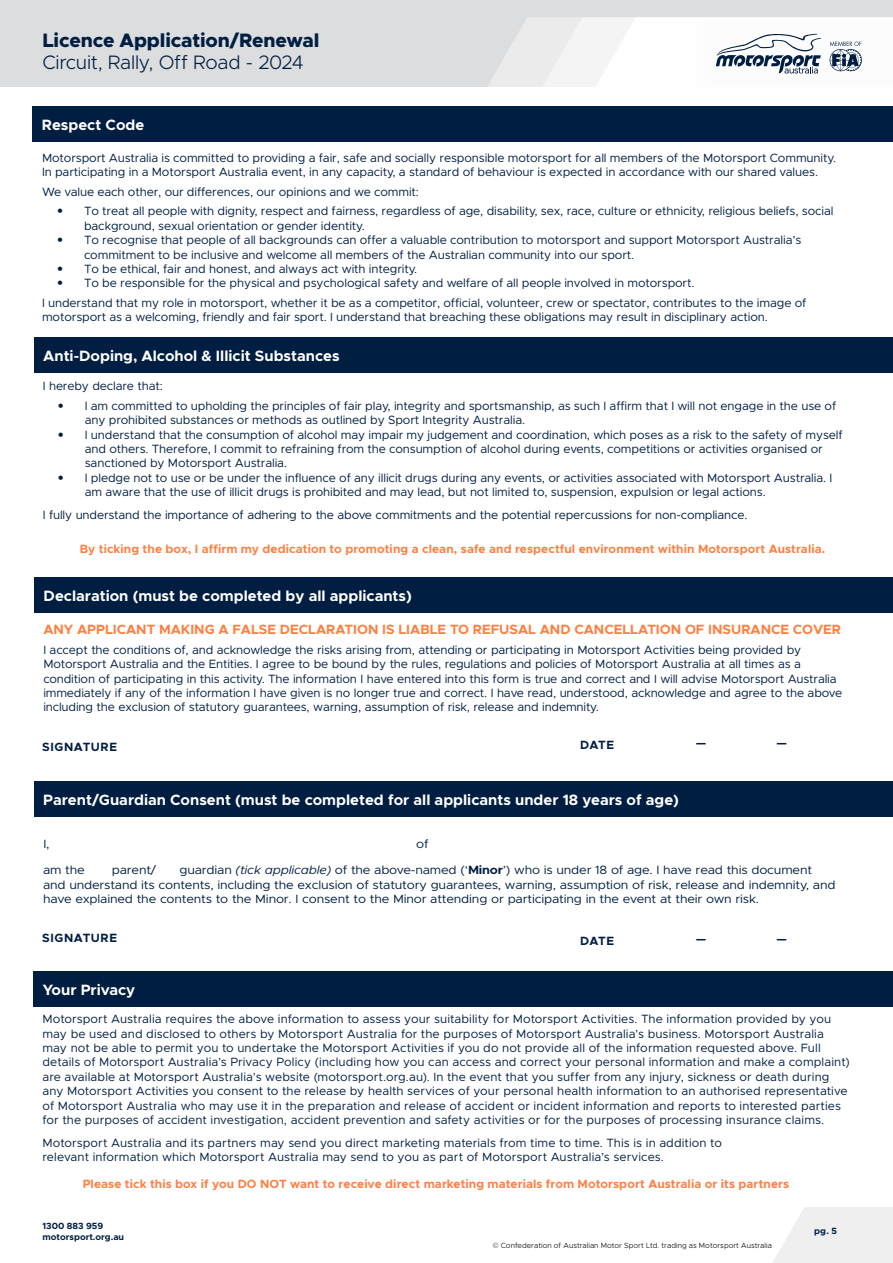
<style>
.page{position:relative;width:893px;height:1263px;background:#fff}
.page>*{position:absolute;margin:0;border:0;box-sizing:border-box;transform-origin:0 0}
.t1{font:800 19.5px "Metropolis";letter-spacing:-.01em;color:#001e42}
.t2{font:300 19.5px "Metropolis";letter-spacing:-.015em;color:#001e42}
.t3{font:700 15px "Metropolis";color:#fff}
.t4{font:700 13.5px "Metropolis";color:#ff7f41}
.t5{font:12px/14.4px "Metropolis";letter-spacing:-.01em;color:#001e42}
.t6{font:12px/14.4px "Metropolis";letter-spacing:-.01em;color:#001e42;scale:1.07 1}
.t7{font:700 12px "Metropolis";letter-spacing:.005em;color:#ff7f41}
.t8{font:700 12px "Metropolis";letter-spacing:.05em;color:#001e42}
.t9{font:700 9px/10.8px "Metropolis";color:#001e42}
.t10{font:300 7.5px "Metropolis";color:#000}
.s1{font-family:"Helvetica Neue LT Std";font-weight:100;font-stretch:condensed}
.s2{font-style:italic}
.s3{font-weight:700}
.s4{font-family:"Montserrat";font-style:italic}
</style>
<div class="page">
<div style="left:0;top:0;width:893px;height:87px;background:#dcddde"></div>
<svg style="left:488px;top:17px;width:405px;height:70px"></svg>
<svg style="left:773px;top:1207px;width:120px;height:56px"></svg>
<div style="left:34px;top:782px;width:859px;height:35px;background:#001e42"></div>
<div style="left:35px;top:577px;width:858px;height:36px;background:#001e42"></div>
<div style="left:34px;top:971px;width:859px;height:35px;background:#001e42"></div>
<div style="left:34px;top:337px;width:859px;height:35px;background:#001e42"></div>
<div style="left:33px;top:106px;width:860px;height:35px;background:#001e42"></div>
<h1 class="t1" style="left:43px;top:28px;width:278px">Licence Application/Renewal</h1>
<h1 class="t2" style="left:43px;top:50px;width:263px">Circuit, Rally, Off Road - 2024</h1>
<p class="t3" style="left:42px;top:115px;width:104px">Respect Code</p>
<p class="t5" style="left:42px;top:151px;width:795px">Motorsport Australia is committed to providing a fair, safe and socially responsible motorsport for all members of the Motorsport Community.<br>In participating in a Motorsport Australia event, in any capacity, a standard of behaviour is expected in accordance with our shared values.</p>
<p class="t5" style="left:42px;top:185px;width:378px">We value each other, our differences, our opinions and we commit:</p>
<p class="t5" style="left:84px;top:204px;width:751px;text-indent:-27px"><span class="s1">•</span> To treat all people with dignity, respect and fairness, regardless of age, disability, sex, race, culture or ethnicity, religious beliefs, social background, sexual orientation or gender identity.</p>
<p class="t5" style="left:84px;top:233px;width:719px;text-indent:-27px"><span class="s1">•</span> To recognise that people of all backgrounds can offer a valuable contribution to motorsport and support Motorsport Australia’s commitment to be inclusive and welcome all members of the Australian community into our sport.</p>
<p class="t5" style="left:57px;top:262px;width:362px"><span class="s1">•</span> To be ethical, fair and honest, and always act with integrity.</p>
<p class="t5" style="left:42px;top:274px;width:766px;line-height:19.5px;text-indent:15px"><span class="s1">•</span> To be responsible for the physical and psychological safety and welfare of all people involved in motorsport.<br>I understand that my role in motorsport, whether it be as a competitor, official, volunteer, crew or spectator, contributes to the image of</p>
<p class="t5" style="left:42px;top:310px;width:727px">motorsport as a welcoming, friendly and fair sport. I understand that breaching these obligations may result in disciplinary action.</p>
<p class="t3" style="left:43px;top:346px;width:298px">Anti-Doping, Alcohol &amp; Illicit Substances</p>
<p class="t5" style="left:43px;top:379px;width:121px">I hereby declare that:</p>
<p class="t5" style="left:85px;top:398px;width:753px;text-indent:-27px"><span class="s1">•</span> I am committed to upholding the principles of fair play, integrity and sportsmanship, as such I affirm that I will not engage in the use of any prohibited substances or methods as outlined by Sport Integrity Australia.</p>
<p class="t5" style="left:85px;top:427px;width:759px;text-indent:-27px"><span class="s1">•</span> I understand that the consumption of alcohol may impair my judgement and coordination, which poses as a risk to the safety of myself and others. Therefore, I commit to refraining from the consumption of alcohol during events, competitions or activities organised or sanctioned by Motorsport Australia.</p>
<p class="t5" style="left:85px;top:470px;width:749px;text-indent:-27px"><span class="s1">•</span> I pledge not to use or be under the influence of any illicit drugs during any events, or activities associated with Motorsport Australia. I am aware that the use of illicit drugs is prohibited and may lead, but not limited to, suspension, expulsion or legal actions.</p>
<p class="t5" style="left:43px;top:508px;width:706px">I fully understand the importance of adhering to the above commitments and the potential repercussions for non-compliance.</p>
<p class="t7" style="left:80px;top:541px;width:747px">By ticking the box, I affirm my dedication to promoting a clean, safe and respectful environment within Motorsport Australia.</p>
<p class="t3" style="left:44px;top:586px;width:370px">Declaration (must be completed by all applicants)</p>
<p class="t4" style="left:43px;top:621px;width:799px">ANY APPLICANT MAKING A FALSE DECLARATION IS LIABLE TO REFUSAL AND CANCELLATION OF INSURANCE COVER</p>
<p class="t5" style="left:43px;top:642px;width:800px">I accept the conditions of, and acknowledge the risks arising from, attending or participating in Motorsport Activities being provided by Motorsport Australia and the Entities. I agree to be bound by the rules, regulations and policies of Motorsport Australia at all times as a condition of participating in this activity. The information I have entered into this form is true and correct and I will advise Motorsport Australia immediately if any of the information I have given is no longer true and correct. I have read, understood, acknowledge and agree to the above including the exclusion of statutory guarantees, warning, assumption of risk, release and indemnity.</p>
<p class="t8" style="left:42px;top:739px;width:76px">SIGNATURE</p>
<p class="t8" style="left:580px;top:737px;width:36px">DATE</p>
<p class="t3" style="left:43px;top:791px;width:637px">Parent/Guardian Consent (must be completed for all applicants under 18 years of age)</p>
<p class="t6" style="left:43px;top:836px;width:7px">I,</p>
<p class="t6" style="left:416px;top:836px;width:13px">of</p>
<p class="t8" style="left:696px;top:735px;width:12px">—</p>
<p class="t8" style="left:776px;top:735px;width:12px">—</p>
<p class="t6" style="left:43px;top:863px;width:742px;text-indent:136px">guardian <span class="s2">(tick applicable)</span> of the above-named (‘<span class="s3">Minor</span>’) who is under 18 of age. I have read this document and understand its contents, including the exclusion of statutory guarantees, warning, assumption of risk, release and indemnity, and have explained the contents to the Minor. I consent to the Minor attending or participating in the event at their own risk.</p>
<p class="t6" style="left:43px;top:863px;width:41px">am the</p>
<p class="t6" style="left:112px;top:863px;width:43px">parent/</p>
<p class="t8" style="left:42px;top:930px;width:76px">SIGNATURE</p>
<p class="t3" style="left:43px;top:980px;width:94px">Your Privacy</p>
<p class="t8" style="left:580px;top:933px;width:36px">DATE</p>
<p class="t8" style="left:696px;top:931px;width:12px">—</p>
<p class="t8" style="left:776px;top:931px;width:12px">—</p>
<p class="t5" style="left:43px;top:1012px;width:809px">Motorsport Australia requires the above information to assess your suitability for Motorsport Activities. The information provided by you may be used and disclosed to others by Motorsport Australia for the purposes of Motorsport Australia’s business. Motorsport Australia may not be able to permit you to undertake the Motorsport Activities if you do not provide all of the information requested above. Full details of Motorsport Australia’s Privacy Policy (including how you can access and correct your personal information and make a complaint) are available at Motorsport Australia’s website (motorsport.org.au). In the event that you suffer from any injury, sickness or death during any Motorsport Activities you consent to the release by health services of your personal health information to an authorised representative of Motorsport Australia who may use it in the preparation and release of accident or incident information and reports to interested parties for the purposes of accident investigation, accident prevention and safety activities or for the purposes of processing insurance claims.</p>
<p class="t5" style="left:43px;top:1135px;width:681px">Motorsport Australia and its partners may send you direct marketing materials from time to time. This is in addition to relevant information which Motorsport Australia may send to you as part of Motorsport Australia’s services.</p>
<p class="t7" style="left:83px;top:1176px;width:708px">Please tick this box if you DO NOT want to receive direct marketing materials from Motorsport Australia or its partners</p>
<p class="t9" style="left:43px;top:1220px;width:83px">1300 883 959 motorsport.org.au</p>
<p class="t10" style="left:493px;top:1240px;width:281px"><span class="s4">©</span> Confederation of Australian Motor Sport Ltd. trading as Motorsport Australia</p>
<p class="t9" style="left:814px;top:1225px;width:24px">pg. 5</p>
</div>
